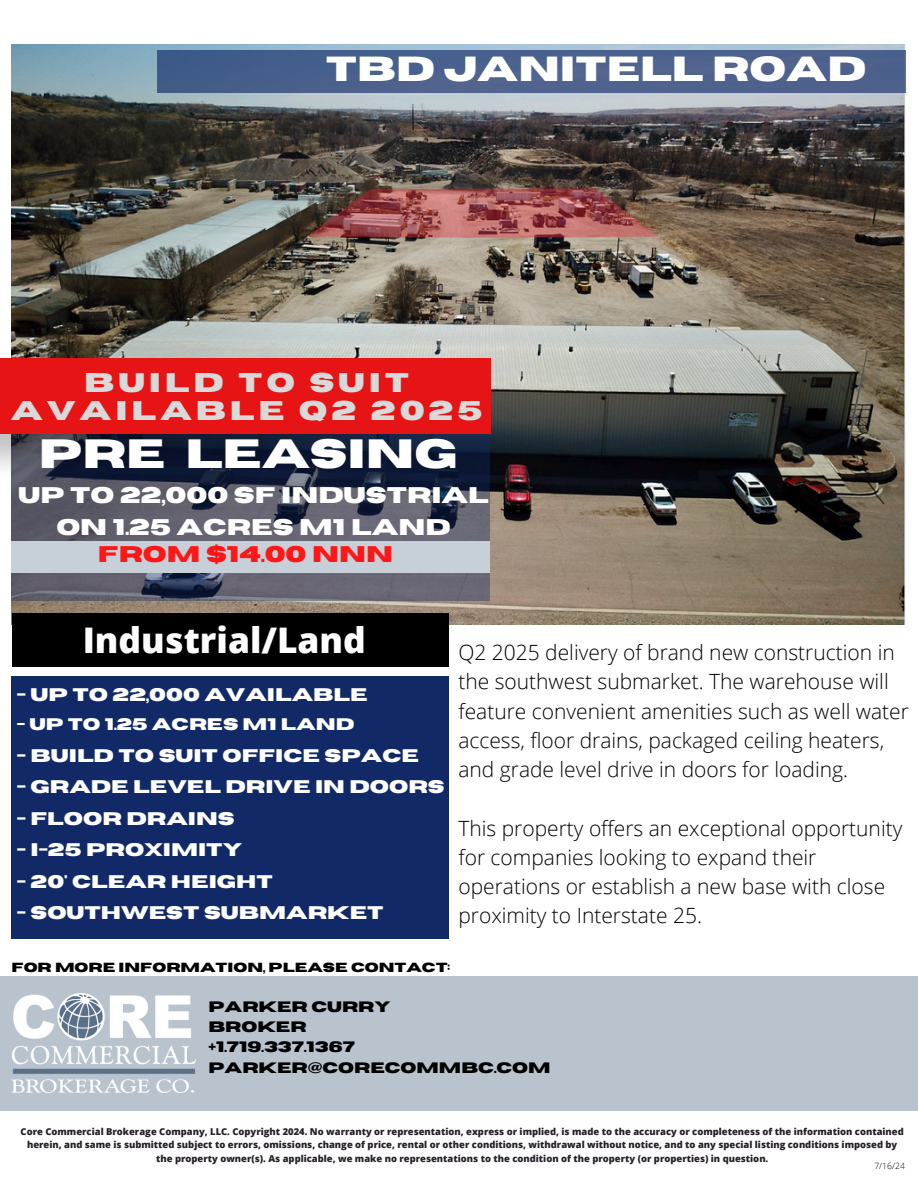
<style>
.page{position:relative;width:918px;height:1188px;background:#fff}
.page>*{position:absolute;margin:0;border:0;box-sizing:border-box;transform-origin:0 0}
.t1{font:700 40.65px "Horizon";color:#fff}
.t2{font:800 35.25px "Open Sans";color:#fff}
.t3{font:700 34.65px "Horizon";color:#fff}
.t4{font:700 27px/28.2px "Horizon";letter-spacing:.145em;color:#d9d9d9;text-align:center}
.t5{font:700 22.5px/31.3px "Horizon";color:#fff;text-align:center}
.t6{font:700 22.5px "Horizon";color:#ff1616}
.t7{font:300 21px/29.2px "Open Sans";color:#000}
.t8{font:700 18.15px "Horizon";color:#fff}
.t9{font:700 16.65px "Horizon";color:#fff}
.t10{font:700 15px "Horizon";color:#000}
.t11{font:700 13.2px "Horizon";color:#000}
.t12{font:800 9.45px/13.2px "Open Sans";color:#261f28;text-align:center}
.t13{font:300 8.7px "Open Sans";color:#000}
</style>
<div class="page">
<img style="left:12px;top:44px;width:893px;height:581px">
<div style="left:157px;top:50px;width:748px;height:42px;background:linear-gradient(to right,#435e8b,#52648e)"></div>
<svg style="left:12px;top:532px;width:478px;height:68px;background:#5f5f6e"></svg>
<div style="left:12px;top:676px;width:437px;height:263px;background:#112a67"></div>
<div style="left:0;top:976px;width:918px;height:135px;background:#b9c3ce"></div>
<img style="left:12px;top:994px;width:183px;height:99px">
<div style="left:12px;top:541px;width:478px;height:32px;background:#c7d0d8"></div>
<div style="left:12px;top:613px;width:437px;height:54px;background:#000"></div>
<img style="left:0;top:359px;width:512px;height:173px">
<div style="left:0;top:359px;width:490px;height:75px;background:#e61414"></div>
<h1 class="t3" style="left:326px;top:52px;width:542px">TBD JANITELL ROAD</h1>
<p class="t4" style="left:11px;top:369px;width:473px">BUILD TO SUIT<br>AVAILABLE Q2 2025</p>
<h4 class="t1" style="left:39px;top:434px;width:421px">PRE LEASING</h4>
<h5 class="t5" style="left:18px;top:480px;width:472px">UP TO 22,000 SF INDUSTRIAL<br>ON 1.25 ACRES M1 LAND</h5>
<h4 class="t6" style="left:98px;top:544px;width:297px">FROM $14.00 NNN</h4>
<h5 class="t2" style="left:83px;top:615px;width:285px">Industrial/Land</h5>
<h2 class="t8" style="left:17px;top:686px;width:352px">- UP TO 22,000 AVAILABLE</h2>
<h2 class="t9" style="left:17px;top:716px;width:339px">- UP TO 1.25 ACRES M1 LAND</h2>
<h2 class="t8" style="left:17px;top:747px;width:404px">- BUILD TO SUIT OFFICE SPACE</h2>
<h2 class="t8" style="left:17px;top:778px;width:429px">- GRADE LEVEL DRIVE IN DOORS</h2>
<h2 class="t8" style="left:17px;top:810px;width:219px">- FLOOR DRAINS</h2>
<h2 class="t8" style="left:17px;top:841px;width:227px">- I-25 PROXIMITY</h2>
<h2 class="t8" style="left:17px;top:873px;width:258px">- 20' CLEAR HEIGHT</h2>
<h2 class="t8" style="left:17px;top:904px;width:368px">- SOUTHWEST SUBMARKET</h2>
<h3 class="t7" style="left:458px;top:637px;width:452px">Q2 2025 delivery of brand new construction in the southwest submarket. The warehouse will feature convenient amenities such as well water access, floor drains, packaged ceiling heaters, and grade level drive in doors for loading.</h3>
<p class="t7" style="left:458px;top:813px;width:446px">This property offers an exceptional opportunity for companies looking to expand their operations or establish a new base with close proximity to Interstate 25.</p>
<p class="t11" style="left:12px;top:961px;width:440px">FOR MORE INFORMATION, PLEASE CONTACT:</p>
<p class="t10" style="left:208px;top:999px;width:184px">PARKER CURRY</p>
<p class="t10" style="left:208px;top:1020px;width:100px">BROKER</p>
<p class="t10" style="left:208px;top:1040px;width:148px">+1.719.337.1367</p>
<p class="t10" style="left:208px;top:1060px;width:344px">PARKER@CORECOMMBC.COM</p>
<h6 class="t12" style="left:21px;top:1125px;width:885px">Core Commercial Brokerage Company, LLC. Copyright 2024. No warranty or representation, express or implied, is made to the accuracy or completeness of the information contained herein, and same is submitted subject to errors, omissions, change of price, rental or other conditions, withdrawal without notice, and to any special listing conditions imposed by the property owner(s). As applicable, we make no representations to the condition of the property (or properties) in question.</h6>
<p class="t13" style="left:874px;top:1160px;width:32px">7/16/24</p>
</div>
